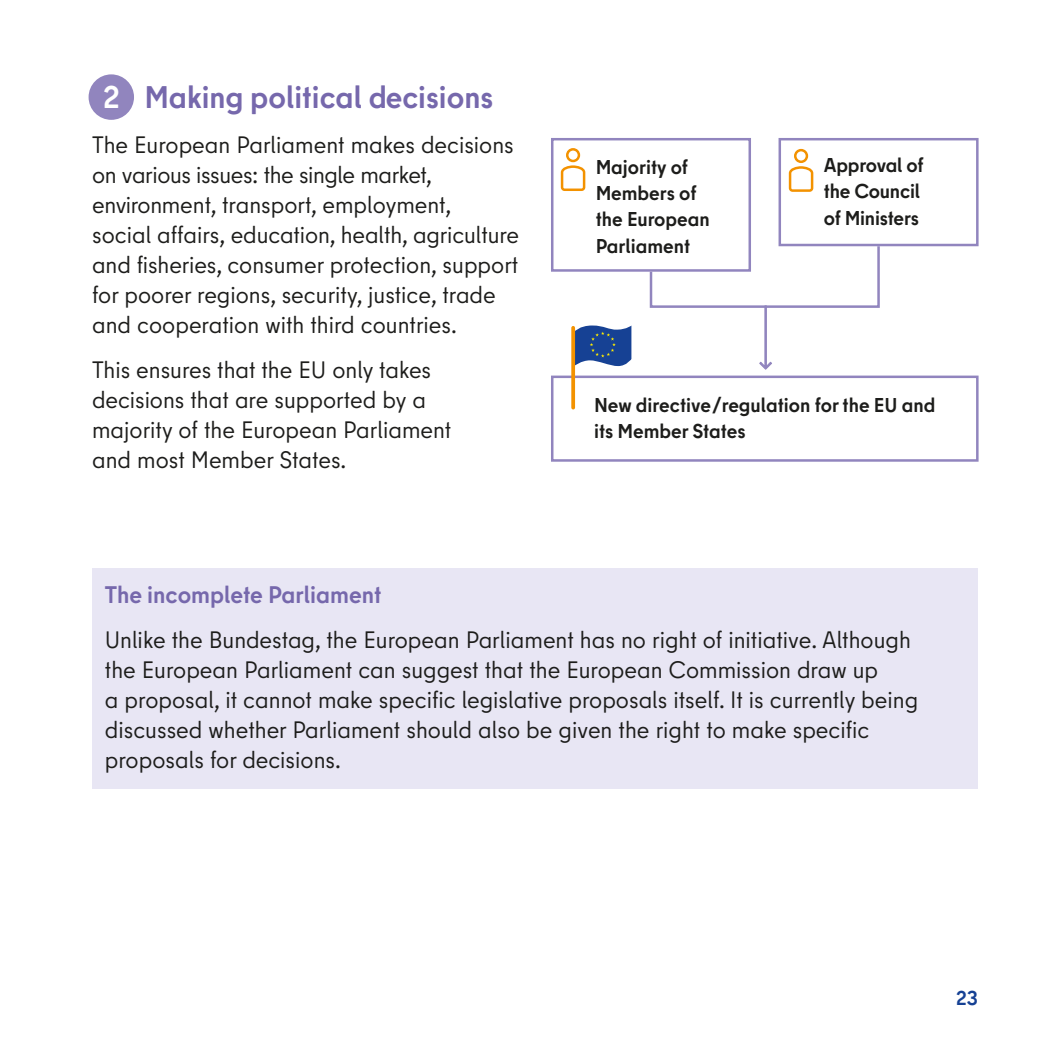
<style>
.page{position:relative;width:1063px;height:1063px;background:#fff}
.page>*{position:absolute;margin:0;border:0;box-sizing:border-box;transform-origin:0 0}
.H2-Headline_nummeriert{font:700 31.25px "Berlin Type";color:#7668ac}
.t1{font:700 31.25px "Berlin Type";color:#fff}
.Für_Europa_entscheiden_H3-Box_violett_He{font:700 24px "Berlin Type";color:#7668ac}
.Fließtext{font:23.75px/30px "Berlin Type";color:#1d1d1b}
.Für_Europa_entscheiden_P-Box_violett_Für{font:23.75px/30px "Berlin Type";color:#1d1d1b}
.t2{font:700 20px/26.2px "Berlin Type";color:#1d1d1b}
.t3{font:700 20px "Berlin Type";color:#164194}
.s1{color:#fff}
</style>
<div class="page">
<div style="left:92px;top:568px;width:886px;height:56px;background:#e8e6f4"></div>
<div style="left:92px;top:614px;width:886px;height:175px;background:#e8e6f4"></div>
<div style="left:551px;top:138px;width:200px;height:134px;border:2px solid #9185be"></div>
<div style="left:551px;top:376px;width:428px;height:86px;border:2px solid #9185be"></div>
<div style="left:779px;top:138px;width:200px;height:108px;border:2px solid #9185be"></div>
<svg style="left:571px;top:328px;width:4px;height:80px"></svg>
<svg style="left:574px;top:326px;width:57px;height:40px;background:#385b9a"></svg>
<svg style="left:649px;top:244px;width:232px;height:125px"></svg>
<svg style="left:560px;top:165px;width:26px;height:26px"></svg>
<div style="left:566px;top:148px;width:14px;height:14px;border:2px solid #f39200;border-radius:50%"></div>
<svg style="left:788px;top:166px;width:26px;height:26px"></svg>
<div style="left:794px;top:149px;width:14px;height:14px;border:2px solid #f39200;border-radius:50%"></div>
<div style="left:89px;top:74px;width:45px;height:46px;background:#9185be;border-radius:50%"></div>
<h2 class="H2-Headline_nummeriert" style="left:92px;top:77px;width:403px"><span class="s1">2.</span> Making political decisions</h2>
<p class="Fließtext" style="left:92px;top:130px;width:428px">The European Parliament makes decisions on various issues: the single market, environment, transport, employment,<br>social affairs, education, health, agriculture and fisheries, consumer protection, support for poorer regions, security, justice, trade and cooperation with third countries.</p>
<p class="Fließtext" style="left:92px;top:355px;width:361px">This ensures that the EU only takes decisions that are supported by a majority of the European Parliament and most Member States.</p>
<h1 class="t1" style="left:103px;top:77px;width:18px">2</h1>
<p class="t2" style="left:596px;top:154px;width:116px">Majority of<br>Members of the European<br>Parliament</p>
<p class="t2" style="left:824px;top:152px;width:101px">Approval of the Council of Ministers</p>
<p class="t2" style="left:594px;top:392px;width:343px">New directive/regulation for the EU and its Member States</p>
<h3 class="Für_Europa_entscheiden_H3-Box_violett_He" style="left:105px;top:579px;width:278px">The incomplete Parliament</h3>
<p class="Für_Europa_entscheiden_P-Box_violett_Für" style="left:105px;top:625px;width:815px">Unlike the Bundestag, the European Parliament has no right of initiative. Although the European Parliament can suggest that the European Commission draw up<br>a proposal, it cannot make specific legislative proposals itself. It is currently being discussed whether Parliament should also be given the right to make specific proposals for decisions.</p>
<p class="t3" style="left:956px;top:985px;width:23px">23</p>
</div>
